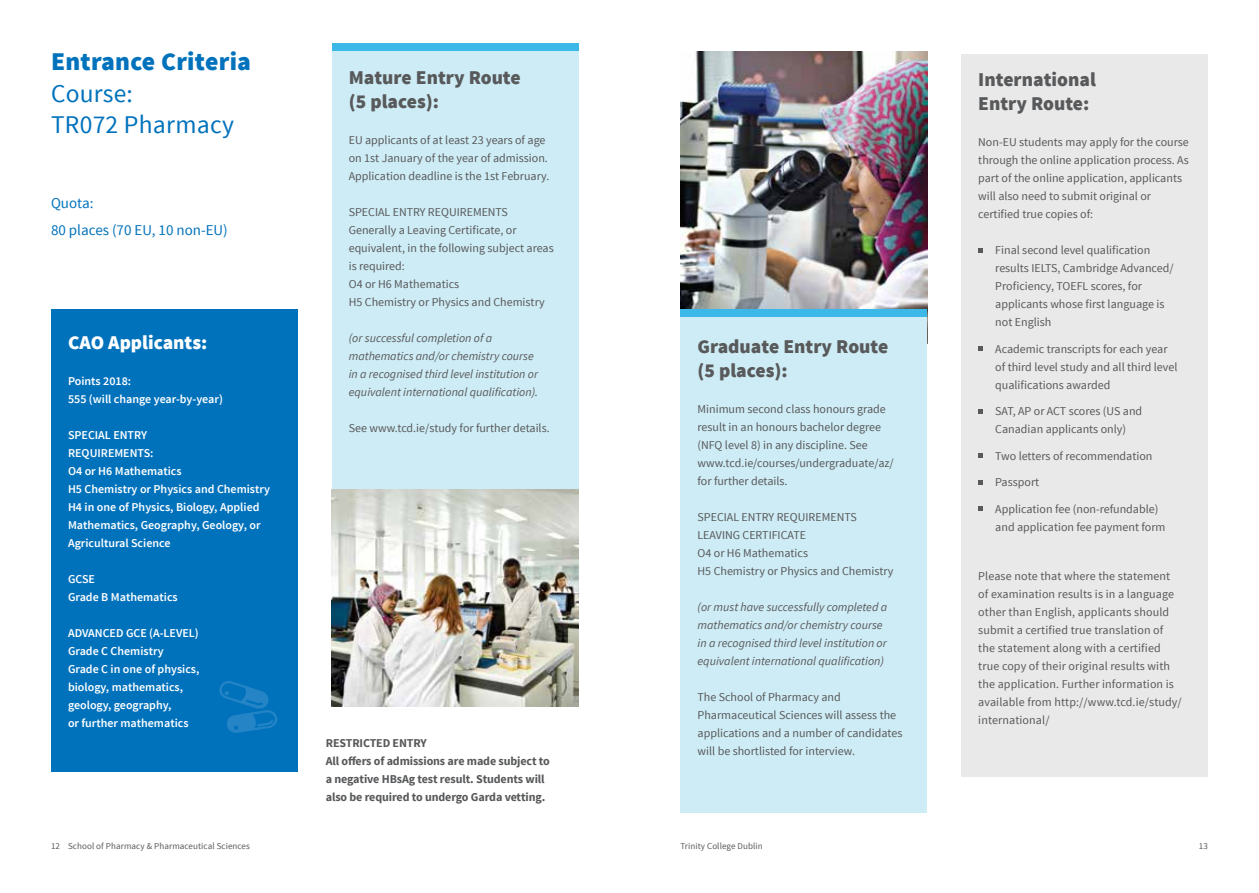
<style>
.page{position:relative;width:1259px;height:893px;background:#fff}
.page>*{position:absolute;margin:0;border:0;box-sizing:border-box;transform-origin:0 0}
.t1{font:25.5px/31.5px "Source Sans Pro";letter-spacing:.01em;color:#0072bc}
.t2{font:900 25.5px "Source Sans Pro";letter-spacing:.01em;color:#0072bc}
.t3{font:900 19.5px/24px "Source Sans Pro";color:#58595b}
.t4{font:900 19.5px "Source Sans Pro";color:#fff}
.t5{font:15px/27px "Source Sans Pro";color:#0072bc}
.t6{font:12px/18px "Source Sans Pro";color:#58595b}
.t7{font:600 12px/18px "Source Sans Pro";color:#fff}
.t8{font:italic 12px/18px "Source Sans Pro";color:#58595b}
.t9{font:700 12px/18px "Source Sans Pro";letter-spacing:-.01em;color:#58595b}
.t10{font:9px "Source Sans Pro";letter-spacing:.01em;color:#58595b}
</style>
<div class="page">
<div style="left:332px;top:44px;width:246px;height:445px;background:#ceecf5"></div>
<div style="left:332px;top:44px;width:246px;height:7px;background:#3bb8e8"></div>
<img style="left:680px;top:51px;width:247px;height:258px">
<img style="left:332px;top:489px;width:246px;height:218px">
<div style="left:961px;top:55px;width:247px;height:722px;background:#e9e9e9"></div>
<svg style="left:978px;top:248px;width:5px;height:5px"></svg>
<svg style="left:978px;top:347px;width:5px;height:4px"></svg>
<svg style="left:978px;top:409px;width:5px;height:5px"></svg>
<svg style="left:978px;top:454px;width:5px;height:4px"></svg>
<svg style="left:978px;top:480px;width:5px;height:5px"></svg>
<svg style="left:978px;top:507px;width:5px;height:4px"></svg>
<div style="left:680px;top:312px;width:247px;height:500px;background:#ceecf5"></div>
<div style="left:680px;top:309px;width:247px;height:7px;background:#3bb8e8"></div>
<div style="left:51px;top:309px;width:247px;height:462px;background:#0072bc"></div>
<svg style="left:219px;top:681px;width:58px;height:52px"></svg>
<h1 class="t2" style="left:51px;top:45px;width:202px">Entrance Criteria</h1>
<h1 class="t1" style="left:51px;top:78px;width:184px">Course:<br>TR072 Pharmacy</h1>
<p class="t5" style="left:51px;top:190px;width:178px">Quota:<br>80 places (70 EU, 10 non-EU)</p>
<h2 class="t4" style="left:68px;top:330px;width:141px">CAO Applicants:</h2>
<p class="t7" style="left:68px;top:372px;width:156px">Points 2018:<br>555 (will change year-by-year)</p>
<p class="t7" style="left:68px;top:426px;width:203px">SPECIAL ENTRY<br>REQUIREMENTS:<br>O4 or H6 Mathematics<br>H5 Chemistry or Physics and Chemistry<br>H4 in one of Physics, Biology, Applied<br>Mathematics, Geography, Geology, or<br>Agricultural Science</p>
<p class="t7" style="left:68px;top:570px;width:111px">GCSE<br>Grade B Mathematics</p>
<p class="t7" style="left:68px;top:624px;width:133px">ADVANCED GCE (A-LEVEL)<br>Grade C Chemistry<br>Grade C in one of physics, biology, mathematics, geology, geography,<br>or further mathematics</p>
<h2 class="t3" style="left:349px;top:66px;width:174px">Mature Entry Route (5 places):</h2>
<p class="t6" style="left:349px;top:131px;width:202px">EU applicants of at least 23 years of age on 1st January of the year of admission.<br>Application deadline is the 1st February.</p>
<p class="t6" style="left:349px;top:203px;width:206px">SPECIAL ENTRY REQUIREMENTS<br>Generally a Leaving Certificate, or equivalent, in the following subject areas is required:<br>O4 or H6 Mathematics<br>H5 Chemistry or Physics and Chemistry</p>
<p class="t8" style="left:349px;top:329px;width:191px">(or successful completion of a mathematics and/or chemistry course in a recognised third level institution or equivalent international qualification).</p>
<p class="t6" style="left:349px;top:419px;width:202px">See www.tcd.ie/study for further details.</p>
<p class="t9" style="left:326px;top:734px;width:226px">RESTRICTED ENTRY<br>All offers of admissions are made subject to a negative HBsAg test result. Students will also be required to undergo Garda vetting.</p>
<h2 class="t3" style="left:697px;top:335px;width:192px">Graduate Entry Route (5 places):</h2>
<p class="t6" style="left:697px;top:400px;width:198px">Minimum second class honours grade result in an honours bachelor degree (NFQ level 8) in any discipline. See www.tcd.ie/courses/undergraduate/az/ for further details.</p>
<p class="t6" style="left:697px;top:508px;width:197px">SPECIAL ENTRY REQUIREMENTS<br>LEAVING CERTIFICATE<br>O4 or H6 Mathematics<br>H5 Chemistry or Physics and Chemistry</p>
<p class="t8" style="left:697px;top:598px;width:191px">(or must have successfully completed a mathematics and/or chemistry course in a recognised third level institution or equivalent international qualification)</p>
<p class="t6" style="left:697px;top:688px;width:206px">The School of Pharmacy and Pharmaceutical Sciences will assess the applications and a number of candidates will be shortlisted for interview.</p>
<h2 class="t3" style="left:978px;top:69px;width:119px">International<br>Entry Route:</h2>
<p class="t6" style="left:978px;top:133px;width:212px">Non-EU students may apply for the course through the online application process. As part of the online application, applicants will also need to submit original or certified true copies of:</p>
<p class="t6" style="left:995px;top:241px;width:180px">Final second level qualification results IELTS, Cambridge Advanced/<br>Proficiency, TOEFL scores, for applicants whose first language is not English</p>
<p class="t6" style="left:995px;top:340px;width:184px">Academic transcripts for each year of third level study and all third level qualifications awarded</p>
<p class="t6" style="left:995px;top:402px;width:148px">SAT, AP or ACT scores (US and<br>Canadian applicants only)</p>
<p class="t6" style="left:995px;top:447px;width:159px">Two letters of recommendation</p>
<p class="t6" style="left:995px;top:473px;width:45px">Passport</p>
<p class="t6" style="left:995px;top:500px;width:172px">Application fee (non-refundable) and application fee payment form</p>
<p class="t6" style="left:978px;top:567px;width:205px">Please note that where the statement of examination results is in a language other than English, applicants should submit a certified true translation of the statement along with a certified true copy of their original results with the application. Further information is available from http://www.tcd.ie/study/ international/</p>
<p class="t10" style="left:68px;top:840px;width:183px">School of Pharmacy &amp; Pharmaceutical Sciences</p>
<p class="t10" style="left:51px;top:840px;width:11px">12</p>
<p class="t10" style="left:680px;top:840px;width:84px">Trinity College Dublin</p>
<p class="t10" style="left:1199px;top:840px;width:11px">13</p>
</div>
